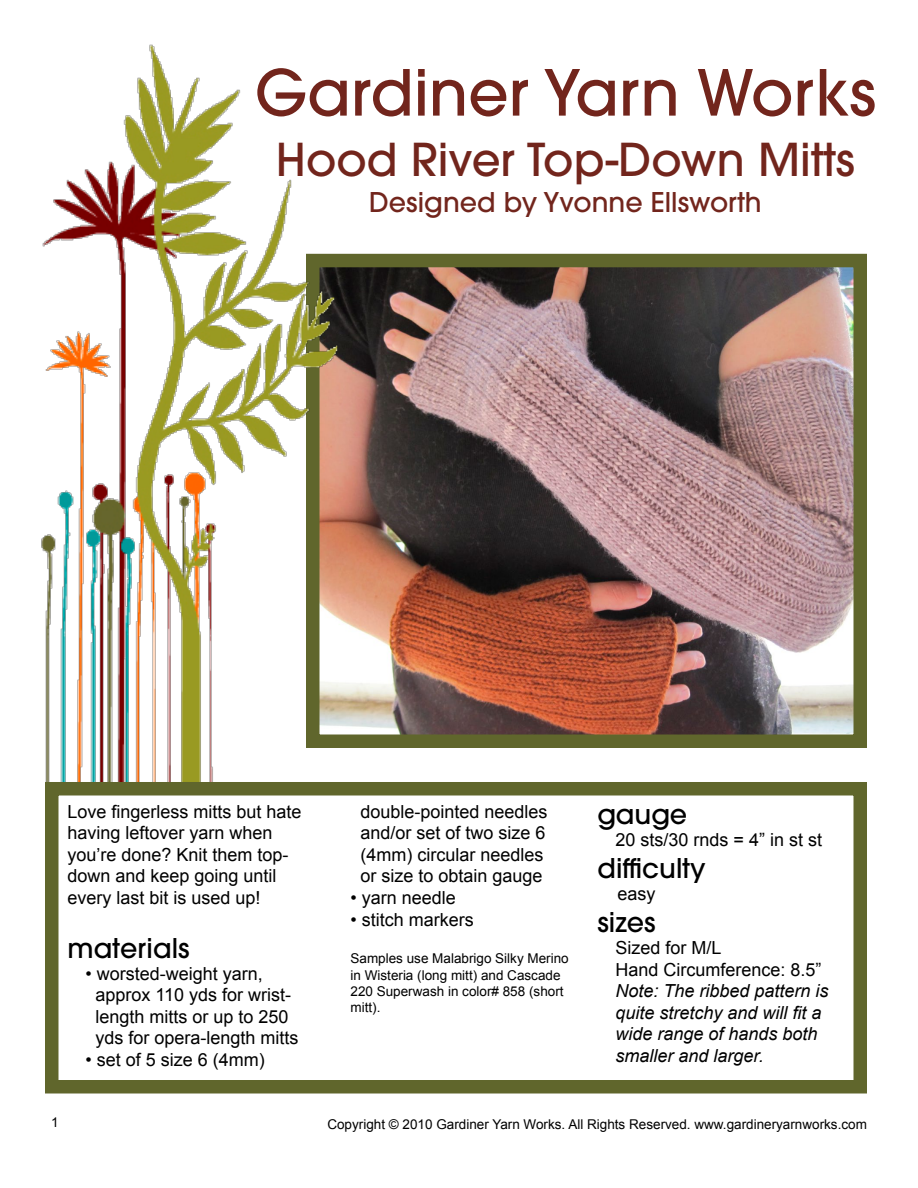
<style>
.page{position:relative;width:918px;height:1188px;background:#fff}
.page>*{position:absolute;margin:0;border:0;box-sizing:border-box;transform-origin:0 0}
.t1{font:500 63px "ITC Avant Garde Std";color:#72251c}
.t2{font:500 45px "ITC Avant Garde Std";color:#72251c}
.t3{font:500 27px "ITC Avant Garde Std";color:#000}
.t4{font:500 27px "ITC Avant Garde Std";color:#72251c}
.t5{font:18px/21.6px "Arial";color:#000}
.t6{font:italic 18px/21.6px "Arial";color:#000}
.t7{font:13.5px/16.2px "Arial";color:#000}
</style>
<div class="page">
<img style="left:339px;top:269px;width:513px;height:464px">
<div style="left:306px;top:254px;width:561px;height:494px;border:14px solid #60662c"></div>
<img style="left:41px;top:44px;width:298px;height:738px">
<div style="left:45px;top:782px;width:822px;height:312px;border:14px solid #60662c"></div>
<h1 class="t1" style="left:255px;top:52px;width:623px">Gardiner Yarn Works</h1>
<h2 class="t2" style="left:276px;top:131px;width:581px">Hood River Top-Down Mitts</h2>
<h3 class="t4" style="left:369px;top:185px;width:394px">Designed by Yvonne Ellsworth</h3>
<p class="t5" style="left:68px;top:801px;width:236px">Love fingerless mitts but hate having leftover yarn when you’re done? Knit them top&shy;down and keep going until every last bit is used up!</p>
<h3 class="t3" style="left:68px;top:931px;width:124px">materials</h3>
<p class="t5" style="left:96px;top:963px;width:205px;text-indent:-10px">• worsted-weight yarn, approx 110 yds for wrist&shy;length mitts or up to 250 yds for opera-length mitts</p>
<p class="t5" style="left:86px;top:1049px;width:181px">• set of 5 size 6 (4mm)</p>
<p class="t7" style="left:51px;top:1115px;width:9px">1</p>
<p class="t5" style="left:361px;top:801px;width:189px">double-pointed needles and/or set of two size 6 (4mm) circular needles or size to obtain gauge</p>
<p class="t5" style="left:350px;top:887px;width:107px">• yarn needle</p>
<p class="t5" style="left:350px;top:909px;width:125px">• stitch markers</p>
<p class="t7" style="left:351px;top:951px;width:220px">Samples use Malabrigo Silky Merino in Wisteria (long mitt) and Cascade<br>220 Superwash in color# 858 (short mitt).</p>
<h3 class="t3" style="left:597px;top:797px;width:91px">gauge</h3>
<p class="t5" style="left:615px;top:829px;width:208px">20 sts/30 rnds = 4” in st st</p>
<h3 class="t3" style="left:597px;top:851px;width:110px">difficulty</h3>
<p class="t5" style="left:618px;top:883px;width:40px">easy</p>
<h3 class="t3" style="left:597px;top:905px;width:60px">sizes</h3>
<p class="t5" style="left:615px;top:937px;width:208px">Sized for M/L<br>Hand Circumference: 8.5”</p>
<p class="t6" style="left:615px;top:980px;width:215px">Note: The ribbed pattern is quite stretchy and will fit a wide range of hands both smaller and larger.</p>
<p class="t7" style="left:327px;top:1116px;width:541px">Copyright © 2010 Gardiner Yarn Works. All Rights Reserved. www.gardineryarnworks.com</p>
</div>
